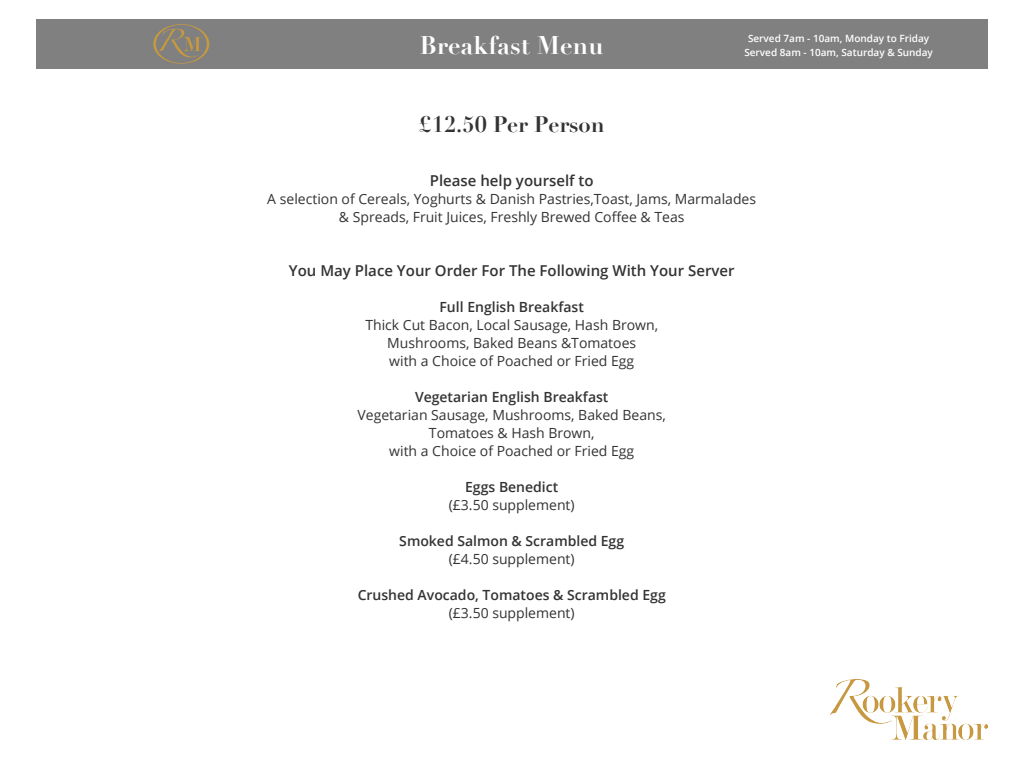
<style>
.page{position:relative;width:1024px;height:768px;background:#fff}
.page>*{position:absolute;margin:0;border:0;box-sizing:border-box;transform-origin:0 0}
.t1{font:700 25px "Didot";color:#fff}
.t2{font:700 22px "Didot";color:#333}
.t3{font:600 15px "Open Sans";color:#333}
.t4{font:14px/18px "Open Sans";color:#333;text-align:center}
.t5{font:600 14px "Open Sans";color:#333}
.t6{font:600 10px "Open Sans";color:#fff}
</style>
<div class="page">
<div style="left:36px;top:19px;width:951px;height:50px;background:#808080"></div>
<svg style="left:153px;top:24px;width:56px;height:40px"></svg>
<img style="left:831px;top:679px;width:157px;height:61px">
<p class="t1" style="left:420px;top:29px;width:185px">Breakfast Menu</p>
<p class="t6" style="left:748px;top:31px;width:183px">Served 7am - 10am, Monday to Friday</p>
<p class="t6" style="left:744px;top:45px;width:190px">Served 8am - 10am, Saturday &amp; Sunday</p>
<p class="t2" style="left:419px;top:111px;width:187px">£12.50 Per Person</p>
<p class="t3" style="left:430px;top:171px;width:165px">Please help yourself to</p>
<p class="t4" style="left:267px;top:190px;width:490px">A selection of Cereals, Yoghurts &amp; Danish Pastries,Toast, Jams, Marmalades &amp; Spreads, Fruit Juices, Freshly Brewed Coffee &amp; Teas</p>
<p class="t3" style="left:289px;top:261px;width:447px">You May Place Your Order For The Following With Your Server</p>
<p class="t5" style="left:440px;top:298px;width:146px">Full English Breakfast</p>
<p class="t4" style="left:365px;top:316px;width:294px">Thick Cut Bacon, Local Sausage, Hash Brown,</p>
<p class="t4" style="left:387px;top:334px;width:250px">Mushrooms, Baked Beans &amp;Tomatoes</p>
<p class="t4" style="left:389px;top:352px;width:246px">with a Choice of Poached or Fried Egg</p>
<p class="t5" style="left:415px;top:388px;width:195px">Vegetarian English Breakfast</p>
<p class="t4" style="left:358px;top:406px;width:310px">Vegetarian Sausage, Mushrooms, Baked Beans,</p>
<p class="t4" style="left:429px;top:424px;width:167px">Tomatoes &amp; Hash Brown,</p>
<p class="t4" style="left:389px;top:442px;width:246px">with a Choice of Poached or Fried Egg</p>
<p class="t5" style="left:465px;top:478px;width:95px">Eggs Benedict</p>
<p class="t4" style="left:449px;top:496px;width:127px">(£3.50 supplement)</p>
<p class="t5" style="left:399px;top:532px;width:226px">Smoked Salmon &amp; Scrambled Egg</p>
<p class="t4" style="left:449px;top:550px;width:127px">(£4.50 supplement)</p>
<p class="t5" style="left:358px;top:586px;width:310px">Crushed Avocado, Tomatoes &amp; Scrambled Egg</p>
<p class="t4" style="left:449px;top:604px;width:127px">(£3.50 supplement)</p>
</div>
